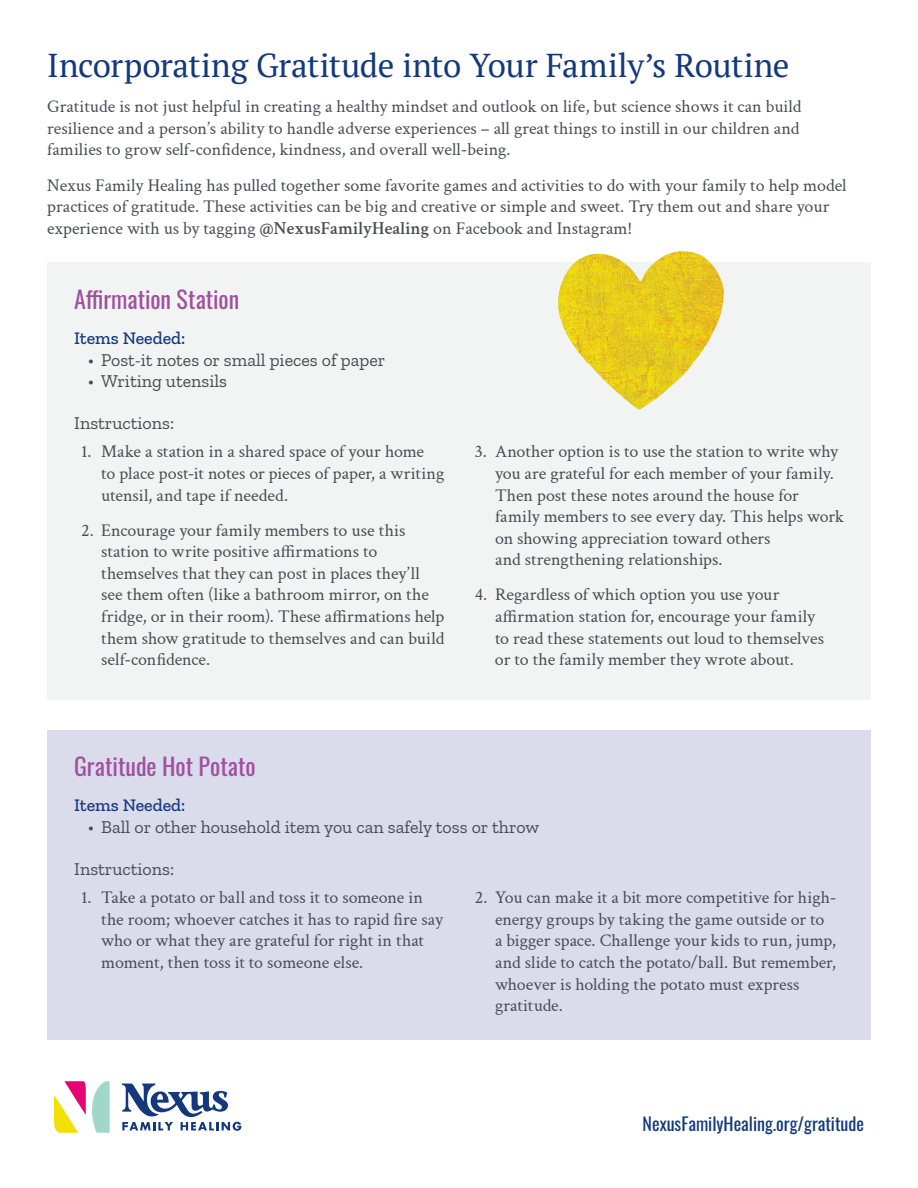
<style>
.page{position:relative;width:918px;height:1188px;background:#fff}
.page>*{position:absolute;margin:0;border:0;box-sizing:border-box;transform-origin:0 0}
.t1{font:33px "PT Serif";letter-spacing:-.01em;color:#13387e}
.t2{font:24px "Oswald";color:#a0509f}
.t3{font:18px/21.6px "Crimson Text";color:#474c55}
.t4{font:18px "Zilla Slab";color:#474c55}
.t5{font:18px "Oswald";color:#13387e}
.t6{font:500 18px "Zilla Slab";color:#13387e}
.s1{font-weight:600}
</style>
<div class="page">
<svg style="left:54px;top:1081px;width:56px;height:52px"></svg>
<svg style="left:122px;top:1083px;width:119px;height:48px"></svg>
<div style="left:47px;top:262px;width:824px;height:438px;background:#f2f4f3"></div>
<img style="left:558px;top:251px;width:165px;height:158px">
<div style="left:47px;top:730px;width:824px;height:310px;background:#dbdceb"></div>
<h1 class="t1" style="left:47px;top:44px;width:744px">Incorporating Gratitude into Your Family’s Routine</h1>
<p class="t3" style="left:47px;top:95px;width:756px;text-align:justify">Gratitude is not just helpful in creating a healthy mindset and outlook on life, but science shows it can build resilience and a person’s ability to handle adverse experiences – all great things to instill in our children and families to grow self-confidence, kindness, and overall well-being.</p>
<p class="t3" style="left:47px;top:173px;width:801px">Nexus Family Healing has pulled together some favorite games and activities to do with your family to help model practices of gratitude. These activities can be big and creative or simple and sweet. Try them out and share your experience with us by tagging <span class="s1">@NexusFamilyHealing</span> on Facebook and Instagram!</p>
<h2 class="t2" style="left:74px;top:278px;width:167px">Affirmation Station</h2>
<p class="t6" style="left:74px;top:328px;width:113px">Items Needed:</p>
<p class="t4" style="left:88px;top:350px;width:299px">• Post-it notes or small pieces of paper</p>
<p class="t4" style="left:88px;top:371px;width:141px">• Writing utensils</p>
<p class="t4" style="left:74px;top:413px;width:101px">Instructions:</p>
<p class="t3" style="left:101px;top:440px;width:345px;text-indent:-20px">1. Make a station in a shared space of your home<br>to place post-it notes or pieces of paper, a writing utensil, and tape if needed.</p>
<p class="t3" style="left:101px;top:518px;width:345px;text-indent:-20px">2. Encourage your family members to use this station to write positive affirmations to themselves that they can post in places they’ll see them often (like a bathroom mirror, on the fridge, or in their room). These affirmations help them show gratitude to themselves and can build self-confidence.</p>
<p class="t3" style="left:495px;top:440px;width:350px;text-indent:-20px">3. Another option is to use the station to write why you are grateful for each member of your family.<br>Then post these notes around the house for family members to see every day. This helps work on showing appreciation toward others<br>and strengthening relationships.</p>
<p class="t3" style="left:495px;top:583px;width:331px;text-indent:-20px">4. Regardless of which option you use your affirmation station for, encourage your family to read these statements out loud to themselves or to the family member they wrote about.</p>
<h2 class="t2" style="left:74px;top:745px;width:183px">Gratitude Hot Potato</h2>
<p class="t6" style="left:74px;top:795px;width:113px">Items Needed:</p>
<p class="t4" style="left:88px;top:817px;width:453px">• Ball or other household item you can safely toss or throw</p>
<p class="t4" style="left:74px;top:859px;width:101px">Instructions:</p>
<p class="t3" style="left:101px;top:886px;width:343px;text-indent:-20px">1. Take a potato or ball and toss it to someone in the room; whoever catches it has to rapid fire say who or what they are grateful for right in that moment, then toss it to someone else.</p>
<p class="t3" style="left:495px;top:886px;width:343px;text-indent:-20px">2. You can make it a bit more competitive for high&shy;energy groups by taking the game outside or to a bigger space. Challenge your kids to run, jump, and slide to catch the potato/ball. But remember, whoever is holding the potato must express gratitude.</p>
<p class="t5" style="left:643px;top:1108px;width:223px">NexusFamilyHealing.org/gratitude</p>
</div>
